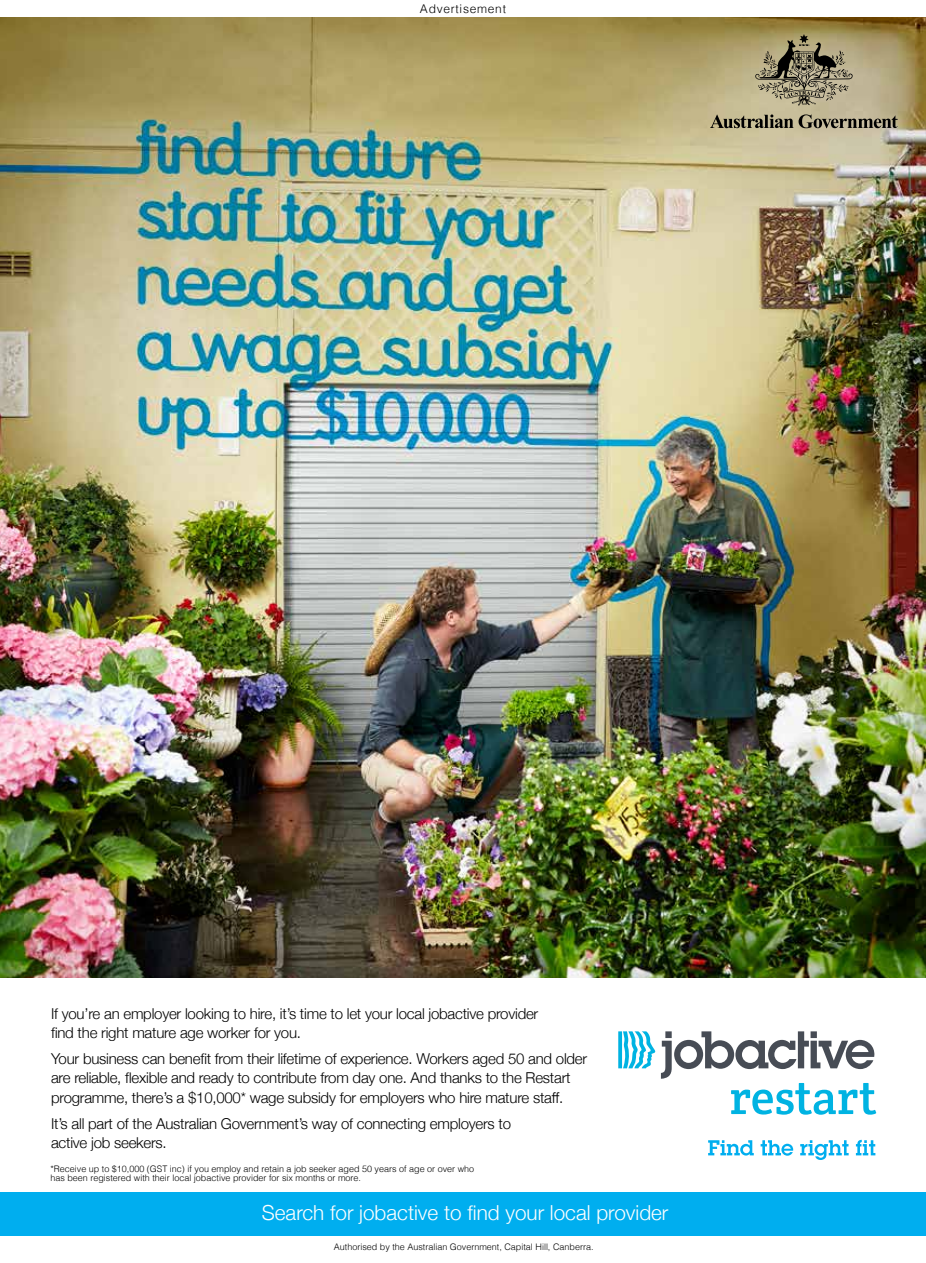
<style>
.page{position:relative;width:926px;height:1263px;background:#fff}
.page>*{position:absolute;margin:0;border:0;box-sizing:border-box;transform-origin:0 0}
.t1{font:300 20.7px "Helvetica Neue";color:#fff}
.t2{font:300 15px/19.5px "Helvetica Neue";letter-spacing:-.015em;color:#000}
.t3{font:300 12px "Helvetica";letter-spacing:.06em;color:#000}
.t4{font:300 9px/9.8px "Helvetica";color:#000}
</style>
<div class="page">
<img style="left:0;top:18px;width:926px;height:960px">
<svg style="left:710px;top:34px;width:187px;height:94px;background:#a19775"></svg>
<div style="left:0;top:1192px;width:926px;height:43px;background:#00aeef"></div>
<svg style="left:618px;top:1031px;width:258px;height:84px"></svg>
<svg style="left:708px;top:1140px;width:167px;height:20px"></svg>
<p class="t3" style="left:420px;top:-2px;width:87px">Advertisement</p>
<p class="t2" style="left:51px;top:1002px;width:489px">If you’re an employer looking to hire, it’s time to let your local jobactive provider find the right mature age worker for you.</p>
<p class="t2" style="left:51px;top:1048px;width:537px">Your business can benefit from their lifetime of experience. Workers aged 50 and older are reliable, flexible and ready to contribute from day one. And thanks to the Restart programme, there’s a $10,000* wage subsidy for employers who hire mature staff.</p>
<p class="t2" style="left:51px;top:1113px;width:461px">It’s all part of the Australian Government’s way of connecting employers to active job seekers.</p>
<p class="t4" style="left:50px;top:1163px;width:425px">*Receive up to $10,000 (GST inc) if you employ and retain a job seeker aged 50 years of age or over who has been registered with their local jobactive provider for six months or more.</p>
<h1 class="t1" style="left:262px;top:1196px;width:408px">Search for jobactive to find your local provider</h1>
<p class="t4" style="left:334px;top:1241px;width:261px">Authorised by the Australian Government, Capital Hill, Canberra.</p>
</div>
